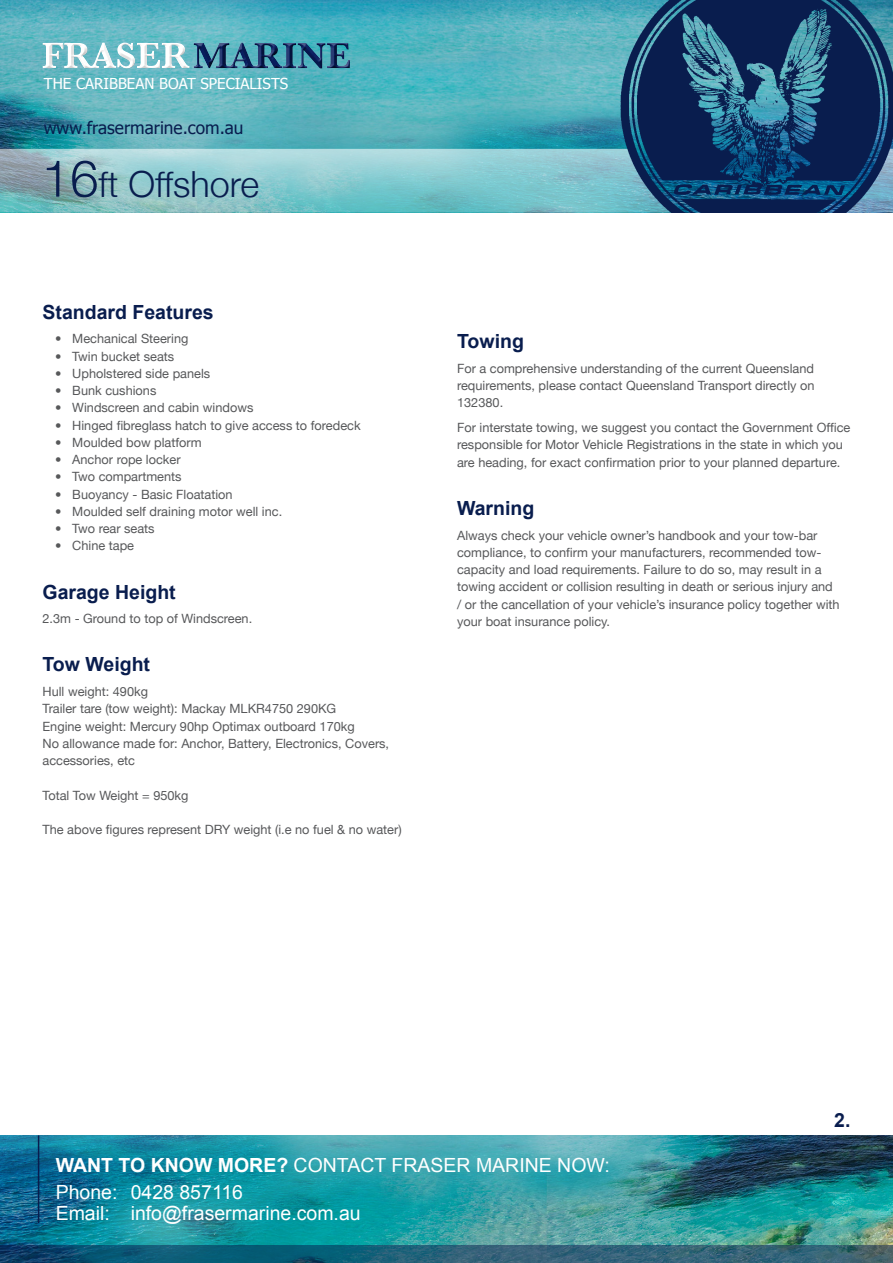
<style>
.page{position:relative;width:893px;height:1263px;background:#fff}
.page>*{position:absolute;margin:0;border:0;box-sizing:border-box;transform-origin:0 0}
.t1{font:300 36px "Helvetica Neue";color:#091d4e}
.t2{font:19.5px "Arial";color:#fff}
.t3{font:700 19.5px "Arial";color:#091d4e}
.t4{font:17.25px "Tahoma";color:#091d4e}
.t5{font:15.15px "Tahoma";color:#fff}
.t6{font:12.75px/17.2px "Helvetica Neue";color:#57585a}
.s1{font-size:51px}
.s2{font-weight:700}
</style>
<div class="page">
<img style="left:0;top:1135px;width:893px;height:111px">
<svg style="left:0;top:1246px;width:893px;height:17px;background:#225d75"></svg>
<img style="left:0;top:0;width:621px;height:149px">
<svg style="left:0;top:149px;width:621px;height:64px;background:#8bc6cb"></svg>
<img style="left:621px;top:0;width:272px;height:213px">
<hr style="left:38px;top:1135px;width:1px;height:88px;background:#091d4e">
<div style="left:41px;top:42px;width:149px;height:27px;background:#231f20;opacity:.3"></div>
<svg style="left:43px;top:43px;width:148px;height:26px"></svg>
<div style="left:191px;top:42px;width:159px;height:27px;background:#231f20;opacity:.9"></div>
<p class="t5" style="left:44px;top:74px;width:246px">THE CARIBBEAN BOAT SPECIALISTS</p>
<p class="t4" style="left:44px;top:117px;width:201px">www.frasermarine.com.au</p>
<p class="t1" style="left:42px;top:162px;width:219px"><span class="s1">16</span>ft Offshore</p>
<p class="t3" style="left:43px;top:299px;width:173px">Standard Features</p>
<p class="t6" style="left:55px;top:330px;width:135px">• Mechanical Steering</p>
<p class="t6" style="left:55px;top:347px;width:121px">• Twin bucket seats</p>
<p class="t6" style="left:55px;top:364px;width:156px">• Upholstered side panels</p>
<p class="t6" style="left:55px;top:382px;width:103px">• Bunk cushions</p>
<p class="t6" style="left:55px;top:399px;width:200px">• Windscreen and cabin windows</p>
<p class="t6" style="left:55px;top:416px;width:307px">• Hinged fibreglass hatch to give access to foredeck</p>
<p class="t6" style="left:55px;top:433px;width:148px">• Moulded bow platform</p>
<p class="t6" style="left:55px;top:451px;width:127px">• Anchor rope locker</p>
<p class="t6" style="left:55px;top:468px;width:128px">• Two compartments</p>
<p class="t6" style="left:55px;top:485px;width:179px">• Buoyancy - Basic Floatation</p>
<p class="t6" style="left:55px;top:502px;width:228px">• Moulded self draining motor well inc.</p>
<p class="t6" style="left:55px;top:520px;width:101px">• Two rear seats</p>
<p class="t6" style="left:55px;top:537px;width:80px">• Chine tape</p>
<p class="t3" style="left:43px;top:579px;width:135px">Garage Height</p>
<p class="t6" style="left:43px;top:610px;width:211px">2.3m - Ground to top of Windscreen.</p>
<p class="t3" style="left:43px;top:652px;width:109px">Tow Weight</p>
<p class="t6" style="left:43px;top:683px;width:107px">Hull weight: 490kg</p>
<p class="t6" style="left:43px;top:700px;width:295px">Trailer tare (tow weight): Mackay MLKR4750 290KG</p>
<p class="t6" style="left:43px;top:717px;width:314px">Engine weight: Mercury 90hp Optimax outboard 170kg</p>
<p class="t6" style="left:43px;top:735px;width:348px">No allowance made for: Anchor, Battery, Electronics, Covers, accessories, etc</p>
<p class="t6" style="left:43px;top:786px;width:148px">Total Tow Weight = 950kg</p>
<p class="t6" style="left:43px;top:821px;width:361px">The above figures represent DRY weight (i.e no fuel &amp; no water)</p>
<p class="t3" style="left:457px;top:328px;width:68px">Towing</p>
<p class="t6" style="left:457px;top:359px;width:359px;text-align:justify">For a comprehensive understanding of the current Queensland requirements, please contact Queensland Transport directly on 132380.</p>
<p class="t6" style="left:457px;top:419px;width:395px">For interstate towing, we suggest you contact the Government Office responsible for Motor Vehicle Registrations in the state in which you are heading, for exact confirmation prior to your planned departure.</p>
<p class="t3" style="left:457px;top:495px;width:79px">Warning</p>
<p class="t6" style="left:457px;top:526px;width:384px">Always check your vehicle owner’s handbook and your tow-bar compliance, to confirm your manufacturers, recommended tow&shy;capacity and load requirements. Failure to do so, may result in a towing accident or collision resulting in death or serious injury and / or the cancellation of your vehicle’s insurance policy together with your boat insurance policy.</p>
<p class="t3" style="left:834px;top:1107px;width:18px">2.</p>
<p class="t2" style="left:56px;top:1152px;width:556px"><span class="s2">WANT TO KNOW MORE?</span> CONTACT FRASER MARINE NOW:</p>
<p class="t2" style="left:56px;top:1179px;width:189px">Phone: 0428 857116</p>
<p class="t2" style="left:56px;top:1200px;width:307px">Email: info@frasermarine.com.au</p>
</div>
